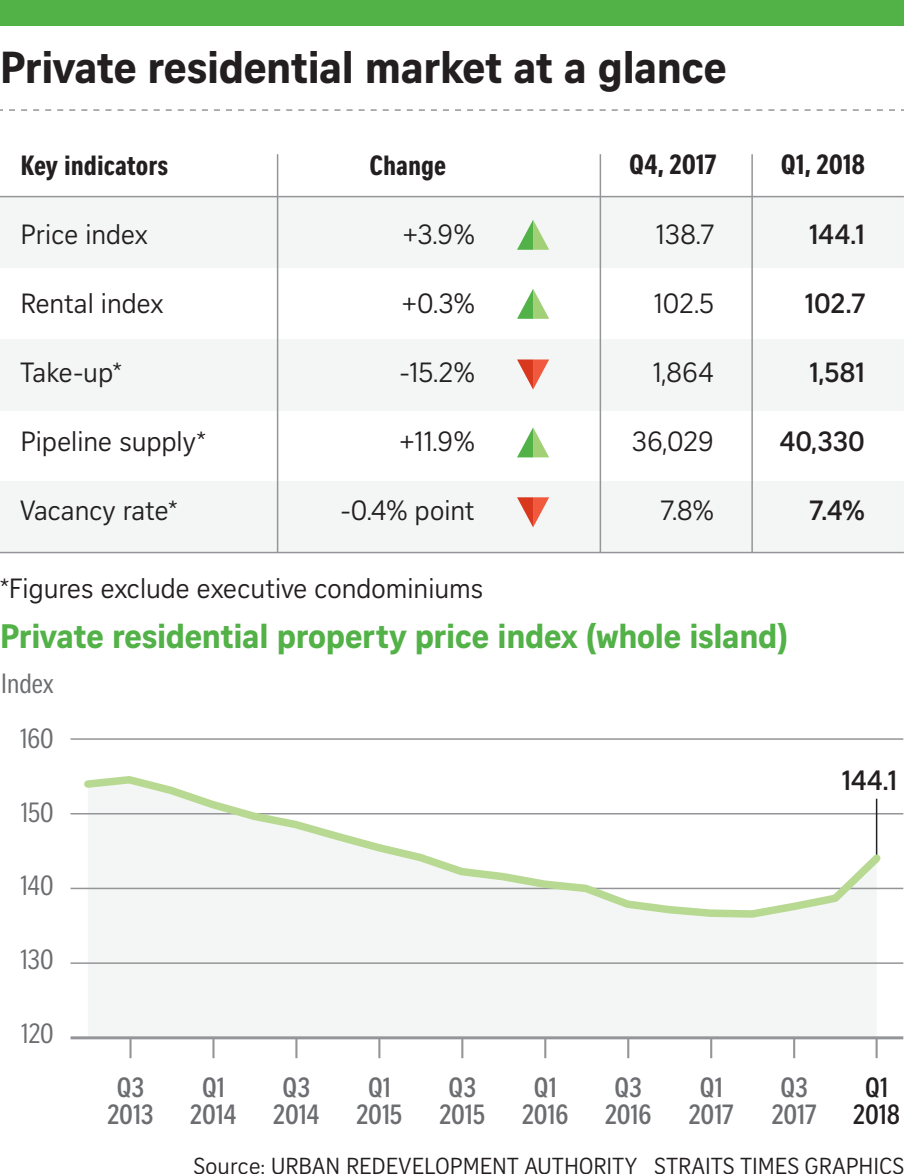
<style>
.page{position:relative;width:904px;height:1174px;background:#fff}
.page>*{position:absolute;margin:0;border:0;box-sizing:border-box;transform-origin:0 0}
.t1{font:700 43.5px "Curator Serp Text";letter-spacing:-.01em;color:#231f20}
.t2{font:700 33px "Curator Serp Text";letter-spacing:-.01em;color:#52b147}
.t3{font:27px "Curator Serp Text";color:#231f20}
.t4{font:700 27px/27px "Curator Head Cond ST Semi";color:#6c6d70;text-align:center}
.t5{font:27px "Curator Head Cond ST Bold";color:#231f20}
.t6{font:700 27px "Curator Head ST Semi";color:#231f20}
.t7{font:27px/55.5px "Curator Head Cond ST Regular";color:#6c6d70;text-align:right}
.t8{font:700 27px/27px "Curator Head Cond ST Semi";color:#231f20;text-align:center}
.t9{font:22.5px "Curator Serp Text";letter-spacing:.01em;color:#231f20}
</style>
<div class="page">
<hr style="left:875px;top:1037px;width:2px;height:21px;background:#939598">
<svg style="left:9px;top:109px;width:894px;height:2px"></svg>
<div style="left:0;top:0;width:903px;height:26px;background:#52b147"></div>
<div style="left:88px;top:921px;width:788px;height:115px;background:#f3f6f4"></div>
<div style="left:0;top:197px;width:903px;height:71px;background:#f3f6f4"></div>
<div style="left:0;top:339px;width:903px;height:71px;background:#f3f6f4"></div>
<div style="left:0;top:481px;width:903px;height:71px;background:#f3f6f4"></div>
<hr style="left:0;top:196px;width:903px;height:1px;background:#939598">
<hr style="left:0;top:552px;width:903px;height:1px;background:#939598">
<hr style="left:277px;top:154px;width:1px;height:398px;background:#939598">
<hr style="left:599px;top:154px;width:2px;height:398px;background:#939598">
<hr style="left:751px;top:154px;width:1px;height:398px;background:#939598">
<hr style="left:70px;top:962px;width:832px;height:2px;background:#939598">
<hr style="left:70px;top:887px;width:832px;height:2px;background:#939598">
<hr style="left:70px;top:813px;width:832px;height:1px;background:#939598">
<hr style="left:70px;top:738px;width:832px;height:2px;background:#939598">
<hr style="left:129px;top:1037px;width:2px;height:21px;background:#939598">
<hr style="left:792px;top:1037px;width:2px;height:21px;background:#939598">
<hr style="left:709px;top:1037px;width:3px;height:21px;background:#939598">
<hr style="left:627px;top:1037px;width:2px;height:21px;background:#939598">
<hr style="left:544px;top:1037px;width:2px;height:21px;background:#939598">
<hr style="left:461px;top:1037px;width:2px;height:21px;background:#939598">
<hr style="left:378px;top:1037px;width:2px;height:21px;background:#939598">
<hr style="left:295px;top:1037px;width:2px;height:21px;background:#939598">
<hr style="left:212px;top:1037px;width:2px;height:21px;background:#939598">
<hr style="left:70px;top:1036px;width:832px;height:3px;background:#939598">
<svg style="left:80px;top:776px;width:807px;height:145px"></svg>
<svg style="left:517px;top:220px;width:32px;height:30px"></svg>
<svg style="left:517px;top:289px;width:32px;height:30px"></svg>
<svg style="left:517px;top:427px;width:32px;height:30px"></svg>
<svg style="left:517px;top:359px;width:32px;height:30px"></svg>
<svg style="left:517px;top:497px;width:32px;height:30px"></svg>
<h1 class="t1" style="left:0;top:41px;width:728px">Private residential market at a glance</h1>
<p class="t5" style="left:20px;top:150px;width:149px">Key indicators</p>
<p class="t5" style="left:369px;top:150px;width:78px">Change</p>
<p class="t5" style="left:629px;top:150px;width:89px">Q4, 2017</p>
<p class="t5" style="left:780px;top:150px;width:86px">Q1, 2018</p>
<p class="t3" style="left:20px;top:218px;width:129px">Price index</p>
<p class="t3" style="left:402px;top:218px;width:73px">+3.9%</p>
<p class="t3" style="left:655px;top:219px;width:60px">138.7</p>
<p class="t6" style="left:808px;top:218px;width:57px">144.1</p>
<p class="t3" style="left:20px;top:287px;width:145px">Rental index</p>
<p class="t3" style="left:401px;top:287px;width:75px">+0.3%</p>
<p class="t3" style="left:653px;top:288px;width:62px">102.5</p>
<p class="t6" style="left:804px;top:287px;width:62px">102.7</p>
<p class="t3" style="left:20px;top:356px;width:103px">Take-up*</p>
<p class="t3" style="left:399px;top:356px;width:76px">-15.2%</p>
<p class="t3" style="left:652px;top:357px;width:63px">1,864</p>
<p class="t6" style="left:808px;top:356px;width:57px">1,581</p>
<p class="t3" style="left:20px;top:425px;width:187px">Pipeline supply*</p>
<p class="t3" style="left:399px;top:425px;width:77px">+11.9%</p>
<p class="t3" style="left:631px;top:426px;width:83px">36,029</p>
<p class="t6" style="left:779px;top:425px;width:87px">40,330</p>
<p class="t3" style="left:20px;top:494px;width:158px">Vacancy rate*</p>
<p class="t3" style="left:341px;top:494px;width:135px">-0.4% point</p>
<p class="t3" style="left:660px;top:495px;width:55px">7.8%</p>
<p class="t6" style="left:809px;top:494px;width:57px">7.4%</p>
<p class="t3" style="left:0;top:573px;width:484px">*Figures exclude executive condominiums</p>
<p class="t2" style="left:0;top:616px;width:789px">Private residential property price index (whole island)</p>
<p class="t7" style="left:1px;top:655px;width:54px">Index<br>160</p>
<p class="t7" style="left:21px;top:785px;width:34px">150</p>
<p class="t7" style="left:20px;top:858px;width:35px">140</p>
<p class="t7" style="left:20px;top:932px;width:35px">130</p>
<p class="t7" style="left:21px;top:1005px;width:34px">120</p>
<p class="t6" style="left:841px;top:764px;width:57px">144.1</p>
<p class="t4" style="left:107px;top:1074px;width:48px">Q3<br>2013</p>
<p class="t8" style="left:852px;top:1074px;width:48px">Q1<br>2018</p>
<p class="t4" style="left:190px;top:1074px;width:48px">Q1<br>2014</p>
<p class="t4" style="left:273px;top:1074px;width:48px">Q3<br>2014</p>
<p class="t4" style="left:356px;top:1074px;width:47px">Q1<br>2015</p>
<p class="t4" style="left:439px;top:1074px;width:47px">Q3<br>2015</p>
<p class="t4" style="left:522px;top:1074px;width:48px">Q1<br>2016</p>
<p class="t4" style="left:604px;top:1074px;width:48px">Q3<br>2016</p>
<p class="t4" style="left:688px;top:1074px;width:46px">Q1<br>2017</p>
<p class="t4" style="left:771px;top:1074px;width:46px">Q3<br>2017</p>
<p class="t9" style="left:194px;top:1152px;width:711px">Source: URBAN REDEVELOPMENT AUTHORITY STRAITS TIMES GRAPHICS</p>
</div>
